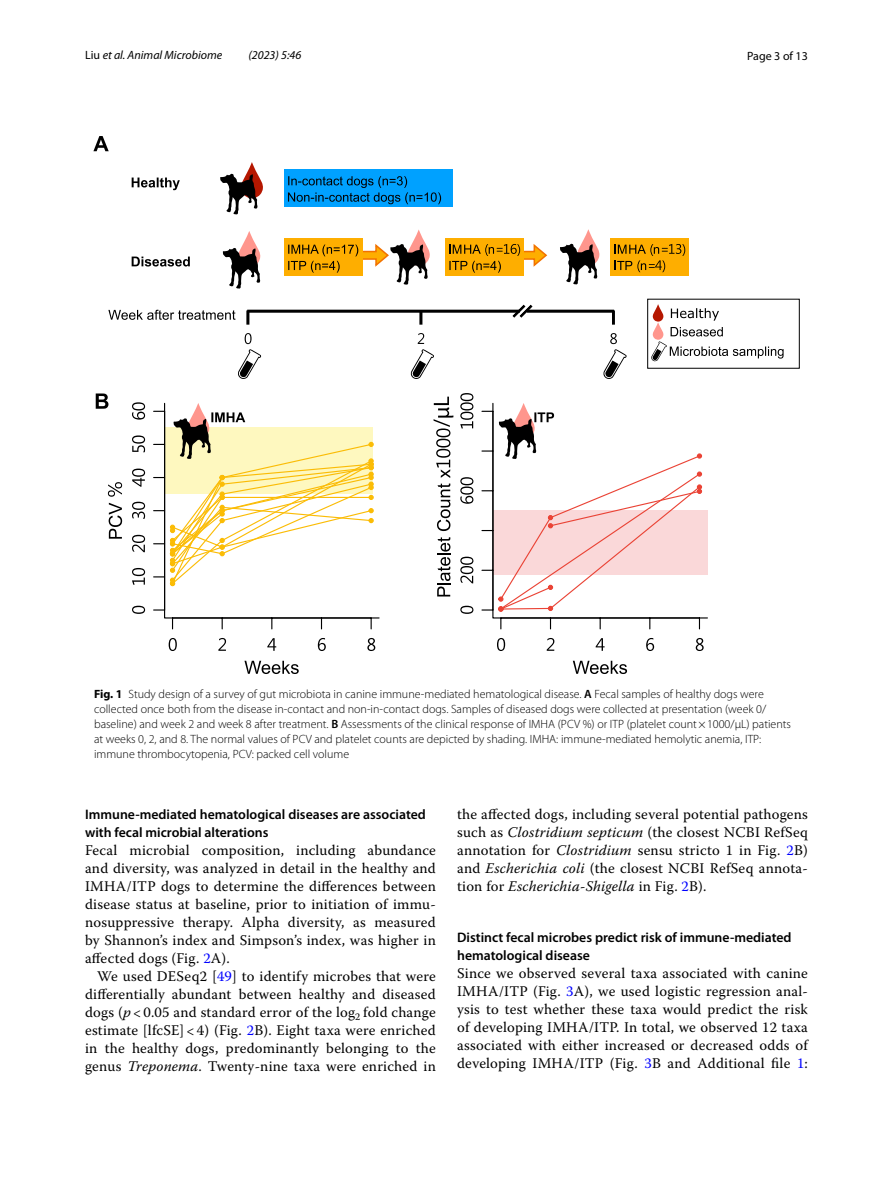
<style>
.page{position:relative;width:893px;height:1187px;background:#fff}
.page>*{position:absolute;margin:0;border:0;box-sizing:border-box;transform-origin:0 0}
.t1{font:14.7px/18px "Warnock Pro";letter-spacing:.015em;color:#000;text-align:justify}
.t2{font:600 13.8px/18px "Myriad Pro";color:#000}
.t3{font:300 12px/15px "Myriad Pro";color:#000}
.t4{font:italic 12px "Myriad Pro";color:#000}
.t5{font:12px "Myriad Pro";color:#000}
.s1{font-style:normal}
.s2{font-weight:700}
.s3{font-weight:600}
.s4{color:#00f}
.s5{font-style:italic}
</style>
<div class="page">
<svg style="left:132px;top:177px;width:48px;height:13px"></svg>
<svg style="left:132px;top:256px;width:58px;height:10px"></svg>
<div style="left:284px;top:169px;width:168px;height:38px;background:#00a1ff"></div>
<svg style="left:288px;top:176px;width:153px;height:28px"></svg>
<div style="left:284px;top:238px;width:79px;height:37px;background:#feae00"></div>
<div style="left:445px;top:238px;width:79px;height:37px;background:#feae00"></div>
<svg style="left:449px;top:244px;width:99px;height:29px"></svg>
<div style="left:610px;top:238px;width:79px;height:37px;background:#feae00"></div>
<svg style="left:614px;top:244px;width:71px;height:28px"></svg>
<hr style="left:247px;top:310px;width:273px;height:2px;background:#000">
<hr style="left:246px;top:310px;width:3px;height:14px;background:#000">
<hr style="left:527px;top:310px;width:87px;height:2px;background:#000">
<hr style="left:419px;top:310px;width:3px;height:14px;background:#000">
<svg style="left:512px;top:304px;width:21px;height:14px"></svg>
<hr style="left:612px;top:310px;width:3px;height:14px;background:#000">
<svg style="left:108px;top:310px;width:127px;height:10px"></svg>
<svg style="left:169px;top:638px;width:8px;height:13px"></svg>
<svg style="left:218px;top:638px;width:8px;height:12px"></svg>
<svg style="left:267px;top:638px;width:9px;height:12px"></svg>
<svg style="left:318px;top:638px;width:8px;height:13px"></svg>
<svg style="left:367px;top:638px;width:8px;height:13px"></svg>
<svg style="left:132px;top:605px;width:13px;height:9px"></svg>
<svg style="left:132px;top:568px;width:13px;height:16px"></svg>
<svg style="left:132px;top:535px;width:13px;height:17px"></svg>
<svg style="left:132px;top:501px;width:13px;height:18px"></svg>
<svg style="left:132px;top:468px;width:13px;height:18px"></svg>
<svg style="left:132px;top:435px;width:13px;height:17px"></svg>
<svg style="left:132px;top:402px;width:13px;height:17px"></svg>
<svg style="left:163px;top:402px;width:217px;height:217px"></svg>
<svg style="left:244px;top:660px;width:55px;height:14px"></svg>
<svg style="left:109px;top:502px;width:13px;height:36px"></svg>
<svg style="left:108px;top:482px;width:14px;height:14px"></svg>
<svg style="left:497px;top:638px;width:8px;height:13px"></svg>
<svg style="left:547px;top:638px;width:7px;height:12px"></svg>
<svg style="left:596px;top:638px;width:9px;height:12px"></svg>
<svg style="left:646px;top:638px;width:8px;height:13px"></svg>
<svg style="left:696px;top:638px;width:8px;height:13px"></svg>
<svg style="left:460px;top:605px;width:13px;height:9px"></svg>
<svg style="left:460px;top:556px;width:13px;height:27px"></svg>
<svg style="left:460px;top:477px;width:13px;height:26px"></svg>
<svg style="left:460px;top:393px;width:13px;height:35px"></svg>
<svg style="left:492px;top:402px;width:216px;height:217px"></svg>
<svg style="left:573px;top:660px;width:54px;height:14px"></svg>
<svg style="left:437px;top:537px;width:13px;height:59px"></svg>
<svg style="left:93px;top:136px;width:15px;height:15px"></svg>
<svg style="left:96px;top:393px;width:12px;height:15px"></svg>
<svg style="left:238px;top:333px;width:24px;height:46px"></svg>
<svg style="left:603px;top:333px;width:24px;height:46px"></svg>
<svg style="left:647px;top:304px;width:137px;height:61px"></svg>
<svg style="left:410px;top:333px;width:24px;height:46px"></svg>
<svg style="left:220px;top:162px;width:43px;height:52px"></svg>
<svg style="left:560px;top:229px;width:39px;height:55px"></svg>
<svg style="left:223px;top:231px;width:37px;height:57px"></svg>
<svg style="left:154px;top:403px;width:220px;height:183px"></svg>
<svg style="left:482px;top:403px;width:221px;height:208px"></svg>
<svg style="left:288px;top:229px;width:142px;height:55px"></svg>
<svg style="left:434px;top:396px;width:19px;height:135px"></svg>
<p class="t4" style="left:85px;top:48px;width:139px"><span class="s1">Liu</span> et al. Animal Microbiome</p>
<p class="t4" style="left:248px;top:48px;width:54px">(2023) 5:46</p>
<p class="t5" style="left:747px;top:48px;width:62px">Page 3 of 13</p>
<p class="t3" style="left:94px;top:686px;width:698px"><span class="s2">Fig. 1</span> Study design of a survey of gut microbiota in canine immune-mediated hematological disease. <span class="s3">A</span> Fecal samples of healthy dogs were collected once both from the disease in-contact and non-in-contact dogs. Samples of diseased dogs were collected at presentation (week 0/ baseline) and week 2 and week 8 after treatment. <span class="s3">B</span> Assessments of the clinical response of IMHA (PCV %) or ITP (platelet count×1000/μL) patients at weeks 0, 2, and 8. The normal values of PCV and platelet counts are depicted by shading. IMHA: immune-mediated hemolytic anemia, ITP: immune thrombocytopenia, PCV: packed cell volume</p>
<p class="t2" style="left:85px;top:804px;width:342px">Immune‑mediated hematological diseases are associated with fecal microbial alterations</p>
<p class="t1" style="left:85px;top:840px;width:352px">Fecal microbial composition, including abundance and diversity, was analyzed in detail in the healthy and IMHA/ITP dogs to determine the differences between disease status at baseline, prior to initiation of immu&shy;nosuppressive therapy. Alpha diversity, as measured by Shannon’s index and Simpson’s index, was higher in affected dogs (Fig. <span class="s4">2</span>A).</p>
<p class="t1" style="left:85px;top:966px;width:352px;text-indent:12px">We used DESeq2 [<span class="s4">49</span>] to identify microbes that were differentially abundant between healthy and diseased dogs (<span class="s5">p</span> &lt; 0.05 and standard error of the log<sub>2</sub> fold change estimate [lfcSE] &lt; 4) (Fig. <span class="s4">2</span>B). Eight taxa were enriched in the healthy dogs, predominantly belonging to the genus <span class="s5">Treponema</span>. Twenty-nine taxa were enriched in</p>
<p class="t1" style="left:457px;top:804px;width:352px">the affected dogs, including several potential pathogens such as <span class="s5">Clostridium septicum</span> (the closest NCBI RefSeq annotation for <span class="s5">Clostridium</span> sensu stricto 1 in Fig. <span class="s4">2</span>B) and <span class="s5">Escherichia coli</span> (the closest NCBI RefSeq annota&shy;tion for <span class="s5">Escherichia</span>-<span class="s5">Shigella</span> in Fig. <span class="s4">2</span>B).</p>
<p class="t2" style="left:457px;top:927px;width:336px">Distinct fecal microbes predict risk of immune‑mediated hematological disease</p>
<p class="t1" style="left:457px;top:963px;width:352px">Since we observed several taxa associated with canine IMHA/ITP (Fig. <span class="s4">3</span>A), we used logistic regression anal&shy;ysis to test whether these taxa would predict the risk of developing IMHA/ITP. In total, we observed 12 taxa associated with either increased or decreased odds of developing IMHA/ITP (Fig. <span class="s4">3</span>B and Additional file <span class="s4">1</span>:</p>
</div>
